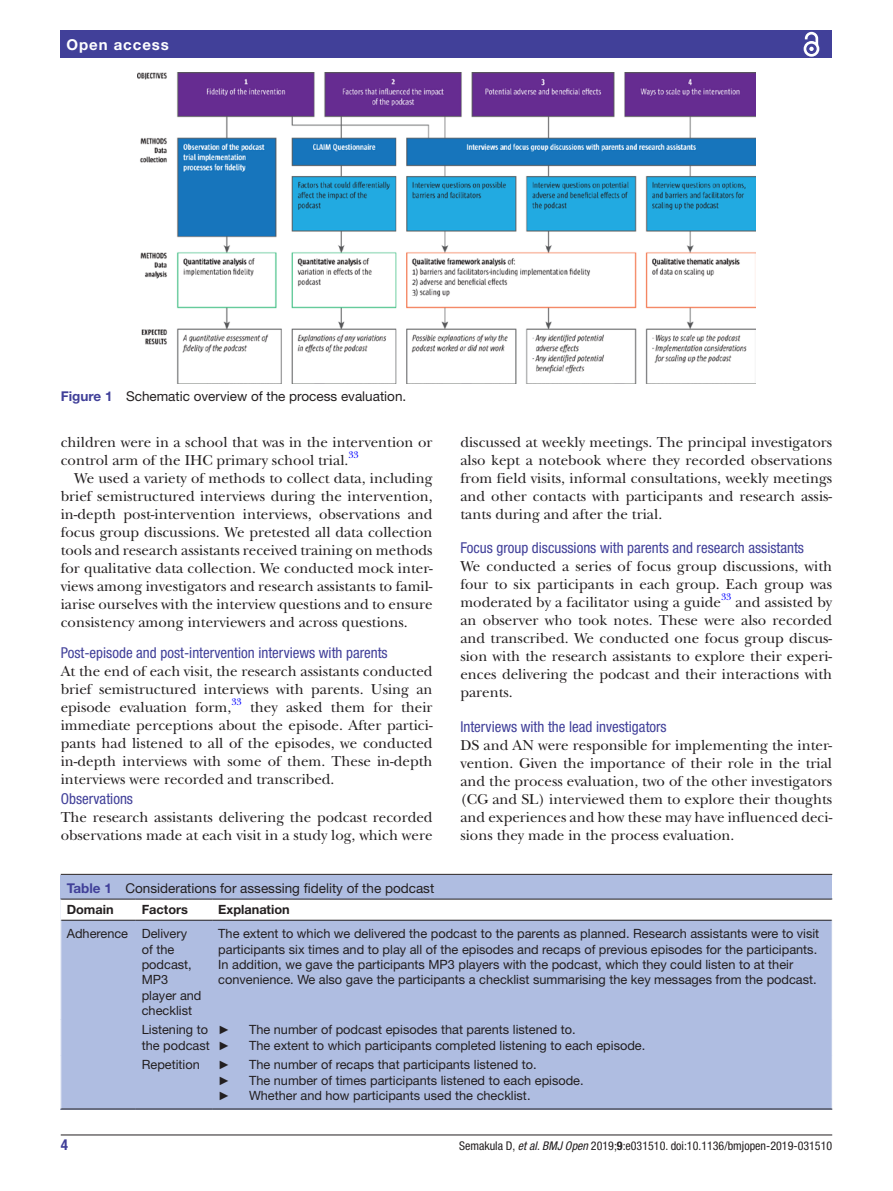
<style>
.page{position:relative;width:893px;height:1191px;background:#fff}
.page>*{position:absolute;margin:0;border:0;box-sizing:border-box;transform-origin:0 0}
.t1{font:15px/18px "New Baskerville";color:#231f20;text-align:justify}
.t2{font:condensed 15px "Helvetica Neue LT Std";color:#414099}
.t3{font:700 15px "Helvetica Neue LT Std";letter-spacing:.065em;color:#fff}
.t4{font:700 condensed 15px "Helvetica Neue LT Std";color:#414099}
.t5{font:13.5px "Helvetica Neue LT Std";color:#231f20}
.t6{font:12.75px/15.3px "Helvetica Neue LT Std";color:#231f20}
.t7{font:700 12.75px "Helvetica Neue LT Std";color:#231f20}
.t8{font:condensed 12px "Helvetica Neue LT Std";color:#231f20}
.t9{font:12px "Arial";color:#231f20}
.t10{font:9.9px "New Baskerville";color:#00f}
.s1{font-weight:700;color:#414099}
.s2{font-style:italic}
.s3{font-weight:700}
</style>
<div class="page">
<hr style="left:61px;top:1134px;width:771px;height:1px;background:#231f20">
<div style="left:61px;top:31px;width:771px;height:27px;background:#414099"></div>
<svg style="left:803px;top:31px;width:17px;height:26px"></svg>
<img style="left:138px;top:73px;width:617px;height:310px">
<div style="left:61px;top:875px;width:771px;height:234px;background:#afbde1"></div>
<hr style="left:61px;top:874px;width:771px;height:1px;background:#231f20">
<hr style="left:61px;top:1108px;width:75px;height:1px;background:#231f20">
<hr style="left:61px;top:898px;width:75px;height:1px;background:#231f20">
<hr style="left:61px;top:920px;width:75px;height:1px;background:#231f20">
<hr style="left:136px;top:898px;width:76px;height:1px;background:#231f20">
<hr style="left:136px;top:920px;width:76px;height:1px;background:#231f20">
<hr style="left:212px;top:898px;width:620px;height:1px;background:#231f20">
<hr style="left:212px;top:920px;width:620px;height:1px;background:#231f20">
<hr style="left:136px;top:1108px;width:76px;height:1px;background:#231f20">
<hr style="left:212px;top:1108px;width:620px;height:1px;background:#231f20">
<svg style="left:60px;top:899px;width:773px;height:21px;background:#f5f5f5"></svg>
<p class="t3" style="left:66px;top:35px;width:104px">Open access</p>
<p class="t5" style="left:61px;top:388px;width:347px"><span class="s1">Figure 1</span> Schematic overview of the process evaluation.</p>
<p class="t1" style="left:61px;top:433px;width:373px">children were in a school that was in the intervention or control arm of the IHC primary school trial.</p>
<p class="t10" style="left:348px;top:449px;width:12px">33</p>
<p class="t1" style="left:61px;top:469px;width:373px;text-indent:14px">We used a variety of methods to collect data, including brief semistructured interviews during the intervention, in-depth post-intervention interviews, observations and focus group discussions. We pretested all data collection tools and research assistants received training on methods for qualitative data collection. We conducted mock inter&shy;views among investigators and research assistants to famil&shy;iarise ourselves with the interview questions and to ensure consistency among interviewers and across questions.</p>
<p class="t2" style="left:61px;top:644px;width:328px">Post-episode and post-intervention interviews with parents</p>
<p class="t1" style="left:61px;top:662px;width:373px">At the end of each visit, the research assistants conducted brief semistructured interviews with parents. Using an episode evaluation form,<sup>33</sup></p>
<p class="t1" style="left:61px;top:698px;width:373px;text-indent:189px">they asked them for their immediate perceptions about the episode. After partici&shy;pants had listened to all of the episodes, we conducted in-depth interviews with some of them. These in-depth interviews were recorded and transcribed.</p>
<p class="t2" style="left:61px;top:789px;width:74px">Observations</p>
<p class="t1" style="left:61px;top:808px;width:373px">The research assistants delivering the podcast recorded observations made at each visit in a study log, which were</p>
<p class="t1" style="left:460px;top:433px;width:373px">discussed at weekly meetings. The principal investigators also kept a notebook where they recorded observations from field visits, informal consultations, weekly meetings and other contacts with participants and research assis&shy;tants during and after the trial.</p>
<p class="t2" style="left:460px;top:539px;width:345px">Focus group discussions with parents and research assistants</p>
<p class="t1" style="left:460px;top:557px;width:373px">We conducted a series of focus group discussions, with four to six participants in each group. Each group was moderated by a facilitator using a guide</p>
<p class="t10" style="left:721px;top:591px;width:12px">33</p>
<p class="t1" style="left:460px;top:593px;width:373px;text-indent:275px">and assisted by an observer who took notes. These were also recorded and transcribed. We conducted one focus group discus&shy;sion with the research assistants to explore their experi&shy;ences delivering the podcast and their interactions with parents.</p>
<p class="t2" style="left:460px;top:717px;width:208px">Interviews with the lead investigators</p>
<p class="t1" style="left:460px;top:736px;width:373px">DS and AN were responsible for implementing the inter&shy;vention. Given the importance of their role in the trial and the process evaluation, two of the other investigators (CG and SL) interviewed them to explore their thoughts and experiences and how these may have influenced deci&shy;sions they made in the process evaluation.</p>
<p class="t5" style="left:67px;top:880px;width:369px"><span class="s1">Table 1</span> Considerations for assessing fidelity of the podcast</p>
<p class="t7" style="left:67px;top:901px;width:48px">Domain</p>
<p class="t7" style="left:142px;top:901px;width:48px">Factors</p>
<p class="t7" style="left:218px;top:901px;width:73px">Explanation</p>
<p class="t6" style="left:142px;top:926px;width:61px;text-indent:-75px">Adherence Delivery<br>of the podcast,<br>MP3 player and checklist</p>
<p class="t6" style="left:218px;top:926px;width:602px">The extent to which we delivered the podcast to the parents as planned. Research assistants were to visit participants six times and to play all of the episodes and recaps of previous episodes for the participants.<br>In addition, we gave the participants MP3 players with the podcast, which they could listen to at their convenience. We also gave the participants a checklist summarising the key messages from the podcast.</p>
<p class="t6" style="left:142px;top:1022px;width:70px">Listening to the podcast</p>
<p class="t9" style="left:218px;top:1022px;width:13px">►</p>
<p class="t6" style="left:249px;top:1022px;width:328px">The number of podcast episodes that parents listened to.</p>
<p class="t9" style="left:218px;top:1037px;width:13px">►</p>
<p class="t6" style="left:249px;top:1037px;width:398px">The extent to which participants completed listening to each episode.</p>
<p class="t6" style="left:142px;top:1057px;width:60px">Repetition</p>
<p class="t9" style="left:218px;top:1057px;width:13px">►</p>
<p class="t6" style="left:249px;top:1057px;width:289px">The number of recaps that participants listened to.</p>
<p class="t9" style="left:218px;top:1072px;width:13px">►</p>
<p class="t6" style="left:249px;top:1072px;width:336px">The number of times participants listened to each episode.</p>
<p class="t9" style="left:218px;top:1088px;width:13px">►</p>
<p class="t6" style="left:249px;top:1087px;width:283px">Whether and how participants used the checklist.</p>
<p class="t4" style="left:61px;top:1135px;width:9px">4</p>
<p class="t8" style="left:459px;top:1138px;width:375px">Semakula D, <span class="s2">et al</span>. <span class="s2">BMJ Open</span> 2019;<span class="s3">9</span>:e031510. doi:10.1136/bmjopen-2019-031510</p>
</div>
